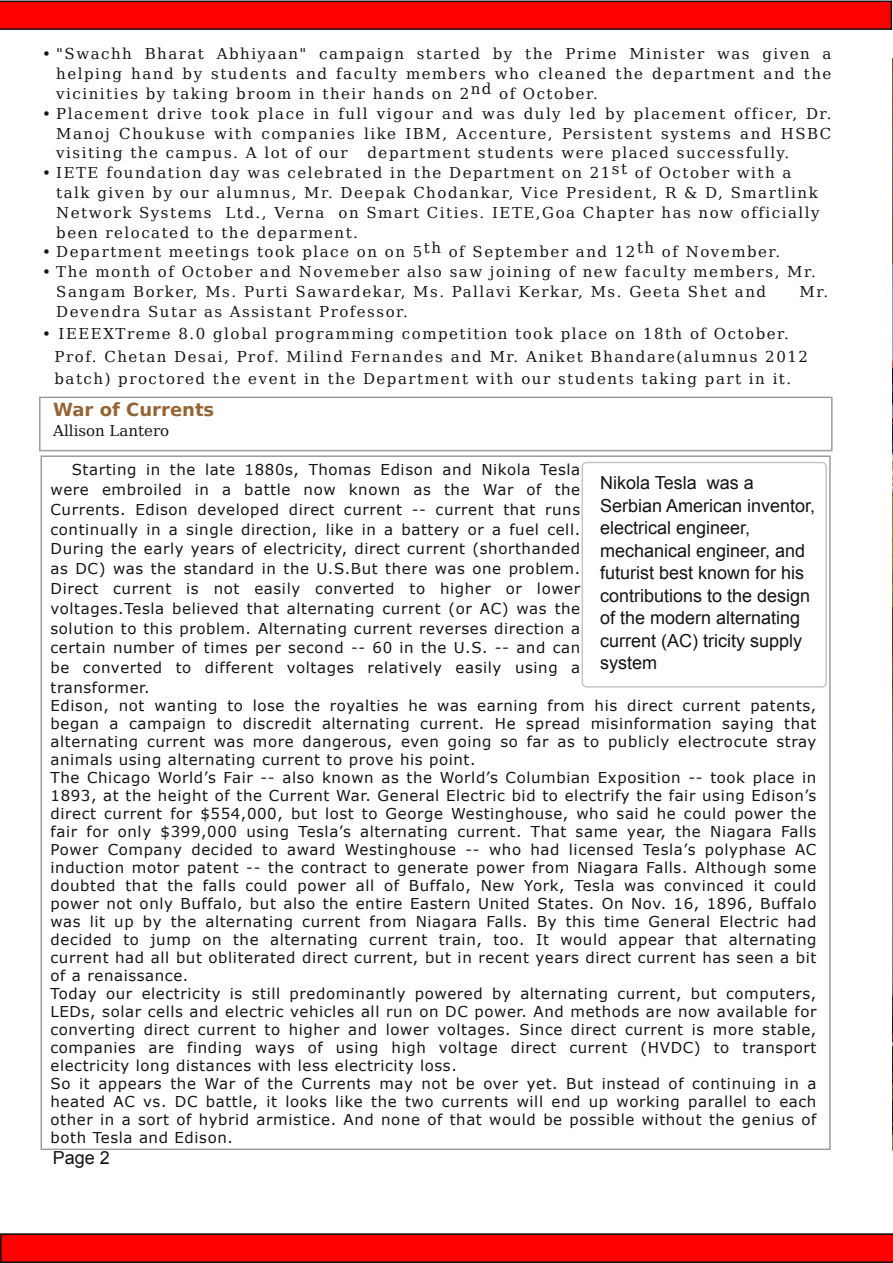
<style>
.page{position:relative;width:893px;height:1263px;background:#fff}
.page>*{position:absolute;margin:0;border:0;box-sizing:border-box;transform-origin:0 0}
.t1{font:18px/22.5px "Arial";color:#161413}
.t2{font:700 18px "Bitstream Vera Sans";color:#966432}
.t3{font:15px/18px "MS Reference Sans Serif";letter-spacing:.04em;color:#161413;text-align:justify}
.t4{font:15px/19.8px "Bitstream Vera Serif";letter-spacing:.1em;color:#161413}
.t5{font:15px "Bitstream Vera Serif";color:#161413}
</style>
<div class="page">
<div style="left:39px;top:397px;width:793px;height:54px;border:2px solid #9a9c9e"></div>
<img style="left:892px;top:59px;width:1px;height:1091px">
<svg style="left:0;top:1233px;width:893px;height:30px;background:#e40404"></svg>
<svg style="left:0;top:1px;width:892px;height:29px;background:#ea0202"></svg>
<div style="left:582px;top:462px;width:245px;height:226px;border:2px solid #c4c6c7;border-radius:4px"></div>
<p class="t4" style="left:56px;top:44px;width:777px;text-align:justify;text-indent:-14px">• "Swachh Bharat Abhiyaan" campaign started by the Prime Minister was given a helping hand by students and faculty members who cleaned the department and the vicinities by taking broom in their hands on 2nd of October.</p>
<p class="t4" style="left:56px;top:104px;width:777px;text-align:justify;text-indent:-14px">• Placement drive took place in full vigour and was duly led by placement officer, Dr.<br>Manoj Choukuse with companies like IBM, Accenture, Persistent systems and HSBC visiting the campus. A lot of our</p>
<p class="t4" style="left:368px;top:143px;width:423px">department students were placed successfully.</p>
<p class="t4" style="left:56px;top:163px;width:765px;text-indent:-14px">• IETE foundation day was celebrated in the Department on 21st of October with a talk given by our alumnus, Mr. Deepak Chodankar, Vice President, R &amp; D, Smartlink Network Systems Ltd., Verna on Smart Cities. IETE,Goa Chapter has now officially been relocated to the deparment.</p>
<p class="t4" style="left:42px;top:242px;width:740px">• Department meetings took place on on 5th of September and 12th of November.</p>
<p class="t4" style="left:56px;top:262px;width:761px;text-indent:-14px">• The month of October and Novemeber also saw joining of new faculty members, Mr.<br>Sangam Borker, Ms. Purti Sawardekar, Ms. Pallavi Kerkar, Ms. Geeta Shet and</p>
<p class="t4" style="left:800px;top:282px;width:30px">Mr.</p>
<p class="t4" style="left:56px;top:302px;width:353px">Devendra Sutar as Assistant Professor.</p>
<p class="t4" style="left:55px;top:323px;width:755px;line-height:22.5px;text-indent:-13px">• IEEEXTreme 8.0 global programming competition took place on 18th of October.<br>Prof. Chetan Desai, Prof. Milind Fernandes and Mr. Aniket Bhandare(alumnus 2012 batch) proctored the event in the Department with our students taking part in it.</p>
<p class="t2" style="left:53px;top:399px;width:163px">War of Currents</p>
<p class="t5" style="left:53px;top:422px;width:118px">Allison Lantero</p>
<p class="t3" style="left:51px;top:459px;width:531px;line-height:19.8px;text-indent:21px">Starting in the late 1880s, Thomas Edison and Nikola Tesla were embroiled in a battle now known as the War of the Currents. Edison developed direct current -- current that runs continually in a single direction, like in a battery or a fuel cell.<br>During the early years of electricity, direct current (shorthanded as DC) was the standard in the U.S.But there was one problem.<br>Direct current is not easily converted to higher or lower voltages.Tesla believed that alternating current (or AC) was the solution to this problem. Alternating current reverses direction a certain number of times per second -- 60 in the U.S. -- and can be converted to different voltages relatively easily using a transformer.</p>
<p class="t3" style="left:51px;top:696px;width:767px;text-align:left">Edison, not wanting to lose the royalties he was earning from his direct current patents, began a campaign to discredit alternating current. He spread misinformation saying that alternating current was more dangerous, even going so far as to publicly electrocute stray animals using alternating current to prove his point.<br>The Chicago World’s Fair -- also known as the World’s Columbian Exposition -- took place in 1893, at the height of the Current War. General Electric bid to electrify the fair using Edison’s direct current for $554,000, but lost to George Westinghouse, who said he could power the fair for only $399,000 using Tesla’s alternating current. That same year, the Niagara Falls Power Company decided to award Westinghouse -- who had licensed Tesla’s polyphase AC induction motor patent -- the contract to generate power from Niagara Falls. Although some doubted that the falls could power all of Buffalo, New York, Tesla was convinced it could power not only Buffalo, but also the entire Eastern United States. On Nov. 16, 1896, Buffalo was lit up by the alternating current from Niagara Falls. By this time General Electric had decided to jump on the alternating current train, too. It would appear that alternating current had all but obliterated direct current, but in recent years direct current has seen a bit of a renaissance.<br>Today our electricity is still predominantly powered by alternating current, but computers, LEDs, solar cells and electric vehicles all run on DC power. And methods are now available for converting direct current to higher and lower voltages. Since direct current is more stable, companies are finding ways of using high voltage direct current (HVDC) to transport electricity long distances with less electricity loss.<br>So it appears the War of the Currents may not be over yet. But instead of continuing in a heated AC vs. DC battle, it looks like the two currents will end up working parallel to each other in a sort of hybrid armistice. And none of that would be possible without the genius of both Tesla and Edison.</p>
<p class="t1" style="left:600px;top:472px;width:217px">Nikola Tesla was a<br>Serbian American inventor, electrical engineer, mechanical engineer, and futurist best known for his contributions to the design of the modern alternating current (AC) tricity supply system</p>
<p class="t1" style="left:53px;top:1146px;width:59px">Page 2</p>
</div>
